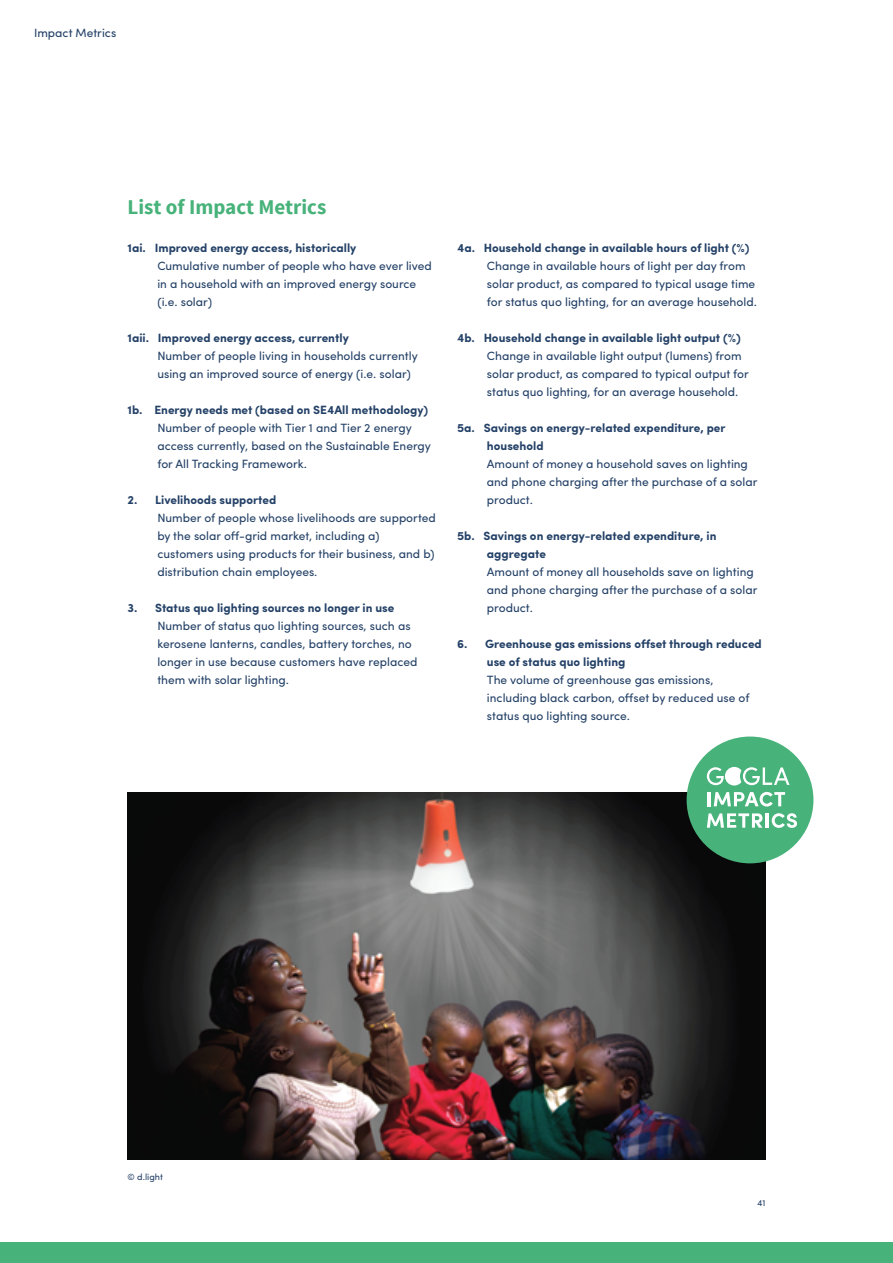
<style>
.page{position:relative;width:893px;height:1263px;background:#fff}
.page>*{position:absolute;margin:0;border:0;box-sizing:border-box;transform-origin:0 0}
.t1{font:700 21px "Source Sans Pro";color:#47b27a}
.t2{font:12px/18px "Sofia Pro";color:#244167}
.t3{font:700 12px/18px "Sofia Pro";color:#244167}
.t4{font:9px "Sofia Pro";color:#244167}
</style>
<div class="page">
<div style="left:0;top:1242px;width:893px;height:21px;background:#47b27a"></div>
<img style="left:127px;top:792px;width:638px;height:368px">
<div style="left:687px;top:736px;width:126px;height:127px;background:#47b27a;border-radius:50%"></div>
<hr style="left:708px;top:792px;width:3px;height:14px;background:#fff">
<svg style="left:714px;top:792px;width:71px;height:14px"></svg>
<svg style="left:707px;top:813px;width:55px;height:15px"></svg>
<hr style="left:766px;top:813px;width:3px;height:15px;background:#fff">
<svg style="left:772px;top:813px;width:25px;height:15px"></svg>
<svg style="left:707px;top:767px;width:82px;height:18px"></svg>
<p class="t2" style="left:34px;top:23px;width:84px">Impact Metrics</p>
<h1 class="t1" style="left:128px;top:193px;width:200px">List of Impact Metrics</h1>
<p class="t3" style="left:128px;top:238px;width:230px">1ai. Improved energy access, historically</p>
<p class="t2" style="left:157px;top:256px;width:276px">Cumulative number of people who have ever lived in a household with an improved energy source (i.e. solar)</p>
<p class="t3" style="left:128px;top:328px;width:223px">1aii. Improved energy access, currently</p>
<p class="t2" style="left:157px;top:346px;width:262px">Number of people living in households currently using an improved source of energy (i.e. solar)</p>
<p class="t3" style="left:128px;top:400px;width:302px">1b. Energy needs met (based on SE4All methodology)</p>
<p class="t2" style="left:157px;top:418px;width:275px">Number of people with Tier 1 and Tier 2 energy access currently, based on the Sustainable Energy for All Tracking Framework.</p>
<p class="t3" style="left:128px;top:490px;width:150px">2. Livelihoods supported</p>
<p class="t2" style="left:157px;top:508px;width:280px">Number of people whose livelihoods are supported by the solar off-grid market, including a) customers using products for their business, and b) distribution chain employees.</p>
<p class="t3" style="left:128px;top:598px;width:268px">3. Status quo lighting sources no longer in use</p>
<p class="t2" style="left:157px;top:616px;width:262px">Number of status quo lighting sources, such as kerosene lanterns, candles, battery torches, no longer in use because customers have replaced them with solar lighting.</p>
<p class="t3" style="left:457px;top:238px;width:294px">4a. Household change in available hours of light (%)</p>
<p class="t2" style="left:487px;top:256px;width:272px">Change in available hours of light per day from solar product, as compared to typical usage time for status quo lighting, for an average household.</p>
<p class="t3" style="left:457px;top:328px;width:285px">4b. Household change in available light output (%)</p>
<p class="t2" style="left:487px;top:346px;width:264px">Change in available light output (lumens) from solar product, as compared to typical output for status quo lighting, for an average household.</p>
<p class="t3" style="left:487px;top:418px;width:240px;text-indent:-30px">5a. Savings on energy-related expenditure, per household</p>
<p class="t2" style="left:487px;top:454px;width:272px">Amount of money a household saves on lighting and phone charging after the purchase of a solar product.</p>
<p class="t3" style="left:487px;top:526px;width:231px;text-indent:-30px">5b. Savings on energy-related expenditure, in aggregate</p>
<p class="t2" style="left:487px;top:562px;width:272px">Amount of money all households save on lighting and phone charging after the purchase of a solar product.</p>
<p class="t3" style="left:487px;top:634px;width:276px;text-indent:-30px">6. Greenhouse gas emissions offset through reduced use of status quo lighting</p>
<p class="t2" style="left:487px;top:670px;width:264px">The volume of greenhouse gas emissions, including black carbon, offset by reduced use of status quo lighting source.</p>
<p class="t4" style="left:128px;top:1170px;width:37px">© d.light</p>
<p class="t4" style="left:757px;top:1196px;width:10px">41</p>
</div>
